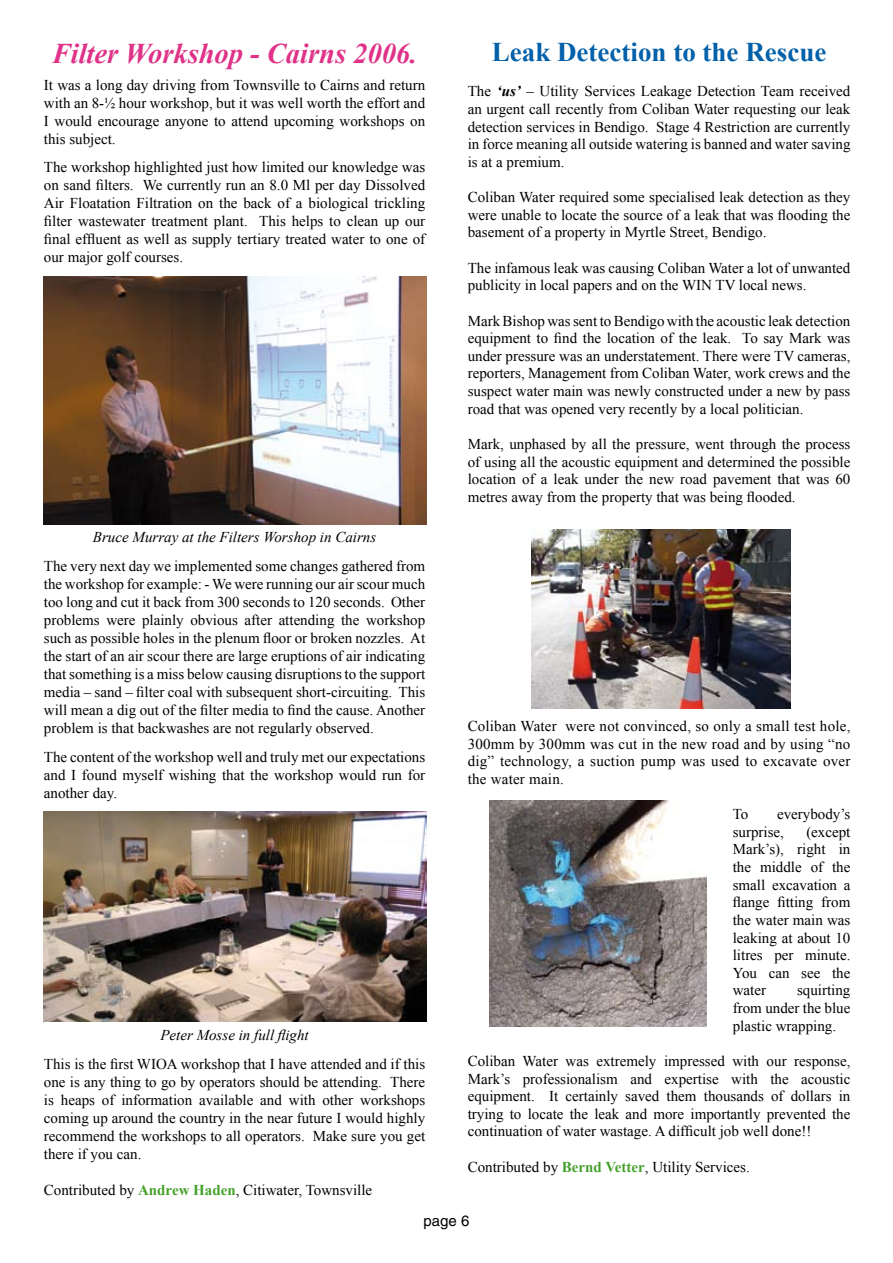
<style>
.page{position:relative;width:893px;height:1263px;background:#fff}
.page>*{position:absolute;margin:0;border:0;box-sizing:border-box;transform-origin:0 0}
.t1{font:italic 700 28.5px "Times New Roman";color:#e03288}
.t2{font:700 27px "Times New Roman";color:#0060a9}
.t3{font:15px/17.7px "Times New Roman";color:#000;text-align:justify}
.t4{font:italic 15px "Times New Roman";color:#000}
.t5{font:15px "Helvetica";color:#000}
.s1{font-weight:700;color:#45a12b}
.s2{font-weight:700;font-style:italic}
</style>
<div class="page">
<img style="left:44px;top:277px;width:383px;height:247px">
<img style="left:44px;top:812px;width:383px;height:210px">
<img style="left:489px;top:801px;width:218px;height:226px">
<img style="left:531px;top:529px;width:260px;height:179px">
<h1 class="t1" style="left:52px;top:34px;width:367px">Filter Workshop - Cairns 2006.</h1>
<p class="t3" style="left:44px;top:75px;width:383px">It was a long day driving from Townsville to Cairns and return with an 8-½ hour workshop, but it was well worth the effort and I would encourage anyone to attend upcoming workshops on this subject.</p>
<p class="t3" style="left:44px;top:158px;width:383px">The workshop highlighted just how limited our knowledge was on sand filters. We currently run an 8.0 Ml per day Dissolved Air Floatation Filtration on the back of a biological trickling filter wastewater treatment plant. This helps to clean up our final effluent as well as supply tertiary treated water to one of our major golf courses.</p>
<p class="t4" style="left:93px;top:527px;width:285px">Bruce Murray at the Filters Worshop in Cairns</p>
<p class="t3" style="left:44px;top:557px;width:383px">The very next day we implemented some changes gathered from the workshop for example: - We were running our air scour much too long and cut it back from 300 seconds to 120 seconds. Other problems were plainly obvious after attending the workshop such as possible holes in the plenum floor or broken nozzles. At the start of an air scour there are large eruptions of air indicating that something is a miss below causing disruptions to the support media – sand – filter coal with subsequent short-circuiting. This will mean a dig out of the filter media to find the cause. Another problem is that backwashes are not regularly observed.</p>
<p class="t3" style="left:44px;top:747px;width:383px">The content of the workshop well and truly met our expectations and I found myself wishing that the workshop would run for another day.</p>
<p class="t4" style="left:160px;top:1024px;width:150px">Peter Mosse in full flight</p>
<p class="t3" style="left:44px;top:1054px;width:383px">This is the first WIOA workshop that I have attended and if this one is any thing to go by operators should be attending. There is heaps of information available and with other workshops coming up around the country in the near future I would highly recommend the workshops to all operators. Make sure you get there if you can.</p>
<p class="t3" style="left:44px;top:1180px;width:330px">Contributed by <span class="s1">Andrew Haden</span>, Citiwater, Townsville</p>
<h2 class="t2" style="left:492px;top:33px;width:336px">Leak Detection to the Rescue</h2>
<p class="t3" style="left:468px;top:82px;width:384px">The <span class="s2">‘us’</span> – Utility Services Leakage Detection Team received an urgent call recently from Coliban Water requesting our leak detection services in Bendigo. Stage 4 Restriction are currently in force meaning all outside watering is banned and water saving is at a premium.</p>
<p class="t3" style="left:468px;top:188px;width:384px">Coliban Water required some specialised leak detection as they were unable to locate the source of a leak that was flooding the basement of a property in Myrtle Street, Bendigo.</p>
<p class="t3" style="left:468px;top:259px;width:384px">The infamous leak was causing Coliban Water a lot of unwanted publicity in local papers and on the WIN TV local news.</p>
<p class="t3" style="left:468px;top:311px;width:384px">Mark Bishop was sent to Bendigo with the acoustic leak detection equipment to find the location of the leak. To say Mark was under pressure was an understatement. There were TV cameras, reporters, Management from Coliban Water, work crews and the suspect water main was newly constructed under a new by pass road that was opened very recently by a local politician.</p>
<p class="t3" style="left:468px;top:435px;width:384px">Mark, unphased by all the pressure, went through the process of using all the acoustic equipment and determined the possible location of a leak under the new road pavement that was 60 metres away from the property that was being flooded.</p>
<p class="t3" style="left:468px;top:717px;width:384px">Coliban Water were not convinced, so only a small test hole, 300mm by 300mm was cut in the new road and by using “no dig” technology, a suction pump was used to excavate over the water main.</p>
<p class="t3" style="left:733px;top:805px;width:17px">To</p>
<p class="t3" style="left:733px;top:805px;width:119px;text-indent:44px">everybody’s surprise,</p>
<p class="t3" style="left:733px;top:823px;width:119px;text-indent:74px">(except Mark’s), right in the middle of the small excavation a flange fitting from the water main was leaking at about 10 litres per minute.<br>You can see the water</p>
<p class="t3" style="left:733px;top:981px;width:119px;text-indent:64px">squirting from under the blue plastic wrapping.</p>
<p class="t3" style="left:468px;top:1052px;width:384px">Coliban Water was extremely impressed with our response, Mark’s professionalism and expertise with the acoustic equipment. It certainly saved them thousands of dollars in trying to locate the leak and more importantly prevented the continuation of water wastage. A difficult job well done!!</p>
<p class="t3" style="left:468px;top:1157px;width:284px">Contributed by <span class="s1">Bernd Vetter</span>, Utility Services.</p>
<p class="t5" style="left:424px;top:1212px;width:47px">page 6</p>
</div>
